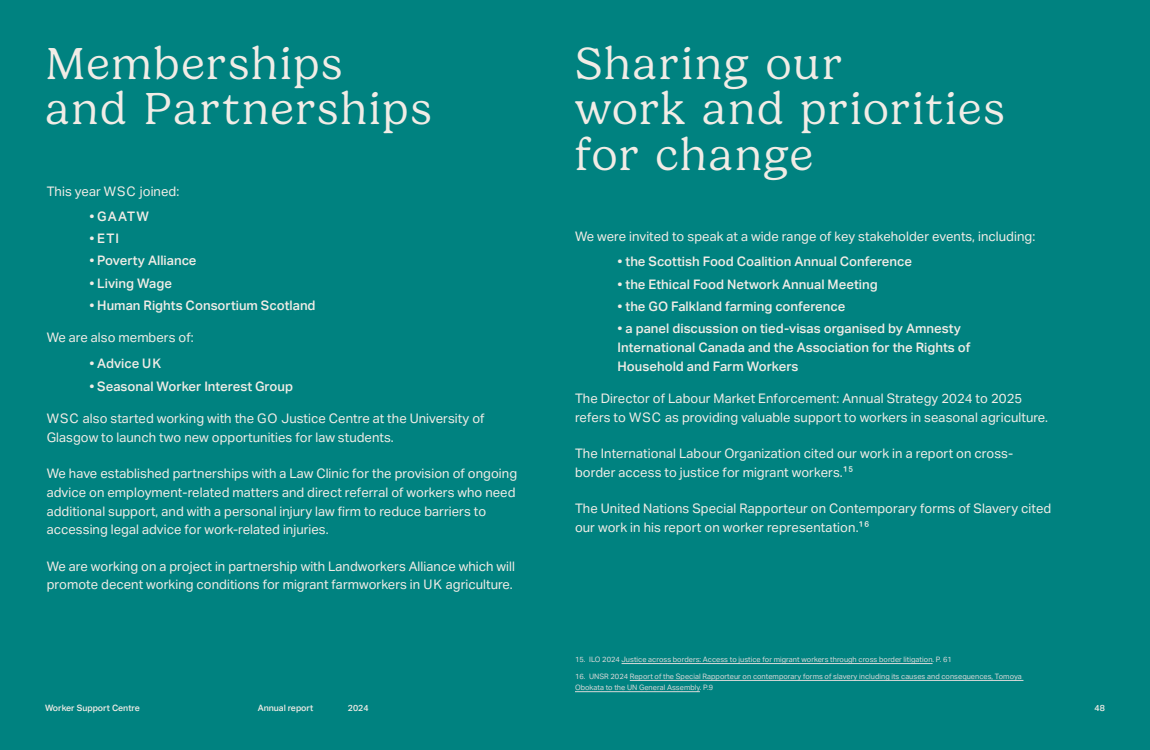
<style>
.page{position:relative;width:1150px;height:750px;background:#008280}
.page>*{position:absolute;margin:0;border:0;box-sizing:border-box;transform-origin:0 0}
.t1{font:300 45.62px/45.5px "Gelica";letter-spacing:.04em;color:#f1ece6}
.t2{font:13.12px/18.8px "Aktiv Grotesk";color:#f1ece6}
.t3{font:500 13.12px/18.8px "Aktiv Grotesk";color:#f1ece6}
.t4{font:500 8.75px "Aktiv Grotesk";color:#f1ece6}
.t5{font:7.38px/11.2px "Aktiv Grotesk";color:#d9d9d9}
</style>
<div class="page">
<hr style="left:622px;top:663px;width:311px;height:1px;background:#d9d9d9">
<hr style="left:630px;top:680px;width:393px;height:1px;background:#d9d9d9">
<hr style="left:575px;top:691px;width:125px;height:1px;background:#d9d9d9">
<h1 class="t1" style="left:45px;top:41px;width:388px">Memberships and Partnerships</h1>
<p class="t2" style="left:47px;top:182px;width:134px">This year WSC joined:</p>
<p class="t3" style="left:89px;top:207px;width:61px">• GAATW</p>
<p class="t3" style="left:89px;top:229px;width:31px">• ETI</p>
<p class="t3" style="left:89px;top:251px;width:109px">• Poverty Alliance</p>
<p class="t3" style="left:89px;top:274px;width:84px">• Living Wage</p>
<p class="t3" style="left:89px;top:296px;width:228px">• Human Rights Consortium Scotland</p>
<p class="t2" style="left:47px;top:328px;width:149px">We are also members of:</p>
<p class="t3" style="left:89px;top:355px;width:73px">• Advice UK</p>
<p class="t3" style="left:89px;top:377px;width:205px">• Seasonal Worker Interest Group</p>
<p class="t2" style="left:47px;top:409px;width:439px">WSC also started working with the GO Justice Centre at the University of<br>Glasgow to launch two new opportunities for law students.</p>
<p class="t2" style="left:47px;top:464px;width:472px">We have established partnerships with a Law Clinic for the provision of ongoing advice on employment-related matters and direct referral of workers who need additional support, and with a personal injury law firm to reduce barriers to accessing legal advice for work-related injuries.</p>
<p class="t2" style="left:47px;top:557px;width:470px">We are working on a project in partnership with Landworkers Alliance which will promote decent working conditions for migrant farmworkers in UK agriculture.</p>
<h1 class="t1" style="left:575px;top:41px;width:431px">Sharing our<br>work and priorities for change</h1>
<p class="t2" style="left:575px;top:227px;width:462px">We were invited to speak at a wide range of key stakeholder events, including:</p>
<p class="t3" style="left:618px;top:252px;width:296px">• the Scottish Food Coalition Annual Conference</p>
<p class="t3" style="left:618px;top:275px;width:262px">• the Ethical Food Network Annual Meeting</p>
<p class="t3" style="left:618px;top:297px;width:229px">• the GO Falkland farming conference</p>
<p class="t3" style="left:618px;top:319px;width:355px">• a panel discussion on tied-visas organised by Amnesty<br>International Canada and the Association for the Rights of<br>Household and Farm Workers</p>
<p class="t2" style="left:575px;top:389px;width:475px">The Director of Labour Market Enforcement: Annual Strategy 2024 to 2025 refers to WSC as providing valuable support to workers in seasonal agriculture.</p>
<p class="t2" style="left:575px;top:444px;width:440px">The International Labour Organization cited our work in a report on cross&shy;border access to justice for migrant workers.15</p>
<p class="t2" style="left:575px;top:499px;width:478px">The United Nations Special Rapporteur on Contemporary forms of Slavery cited our work in his report on worker representation.16</p>
<p class="t5" style="left:575px;top:654px;width:378px">15. ILO 2024 Justice across borders: Access to justice for migrant workers through cross border litigation. P. 61</p>
<p class="t5" style="left:575px;top:670px;width:448px">16. UNSR 2024 Report of the Special Rapporteur on contemporary forms of slavery including its causes and consequences, Tomoya<br>Obokata to the UN General Assembly. P.9</p>
<p class="t4" style="left:45px;top:703px;width:96px">Worker Support Centre</p>
<p class="t4" style="left:258px;top:703px;width:57px">Annual report</p>
<p class="t4" style="left:348px;top:703px;width:22px">2024</p>
<p class="t4" style="left:1095px;top:703px;width:12px">48</p>
</div>
